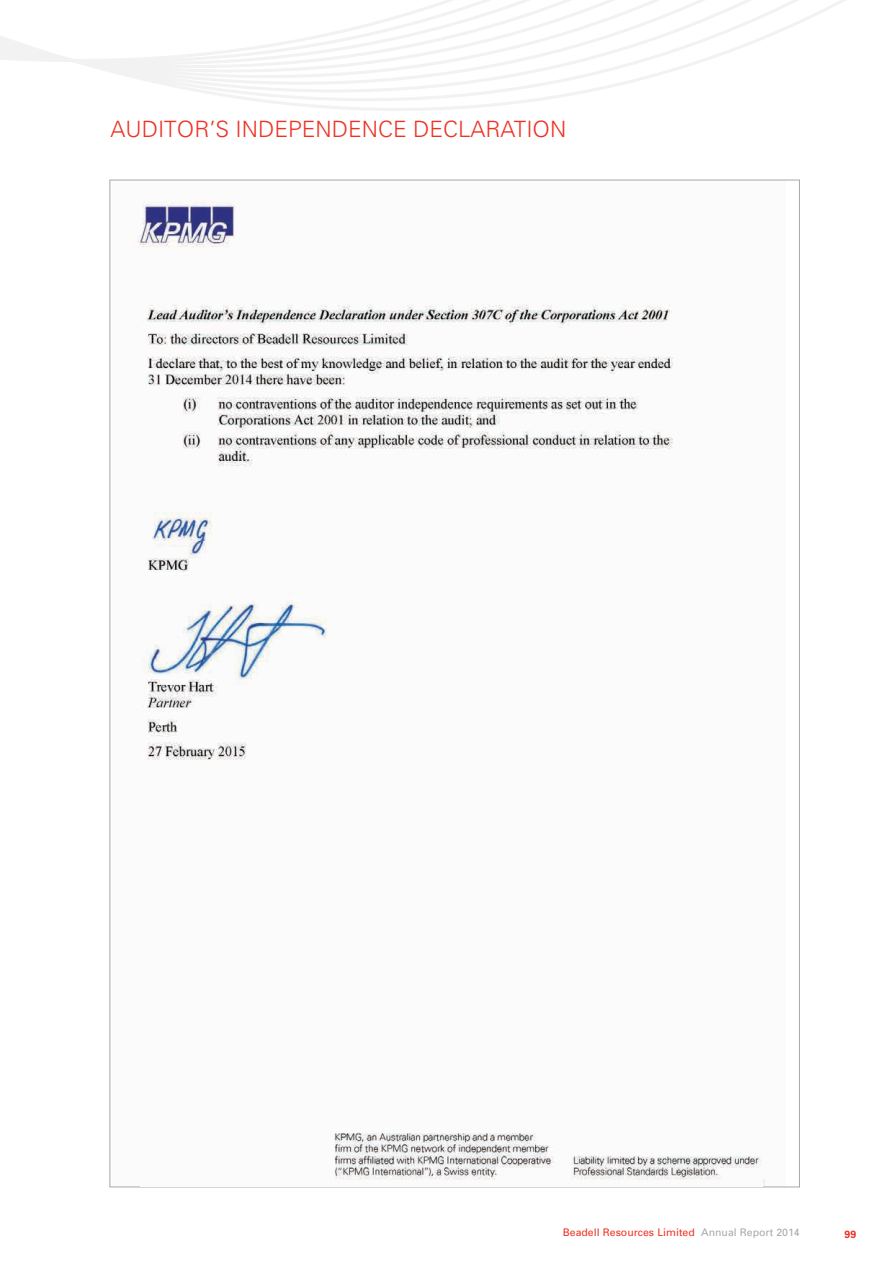
<style>
.page{position:relative;width:893px;height:1263px;background:#fff}
.page>*{position:absolute;margin:0;border:0;box-sizing:border-box;transform-origin:0 0}
.t1{font:300 22.5px "Univers";color:#ee3224}
.t2{font:10.5px "Univers";color:#ee3224}
.t3{font:700 10.5px "Univers";color:#ee3224}
.s1{color:#a7a9ac}
</style>
<div class="page">
<svg style="left:0;top:0;width:846px;height:180px"></svg>
<img style="left:131px;top:201px;width:634px;height:984px">
<img style="left:141px;top:1095px;width:621px;height:90px">
<h1 class="t1" style="left:111px;top:115px;width:163px">AUDITOR’S INDEPE</h1>
<h1 class="t1" style="left:316px;top:115px;width:112px">NDENCE DECLARATIO</h1>
<h1 class="t1" style="left:550px;top:115px;width:18px">N</h1>
<p class="t2" style="left:563px;top:1226px;width:238px">Beadell Resources Limited <span class="s1">Annual Report 2014</span></p>
<p class="t3" style="left:845px;top:1228px;width:13px">99</p>
</div>
